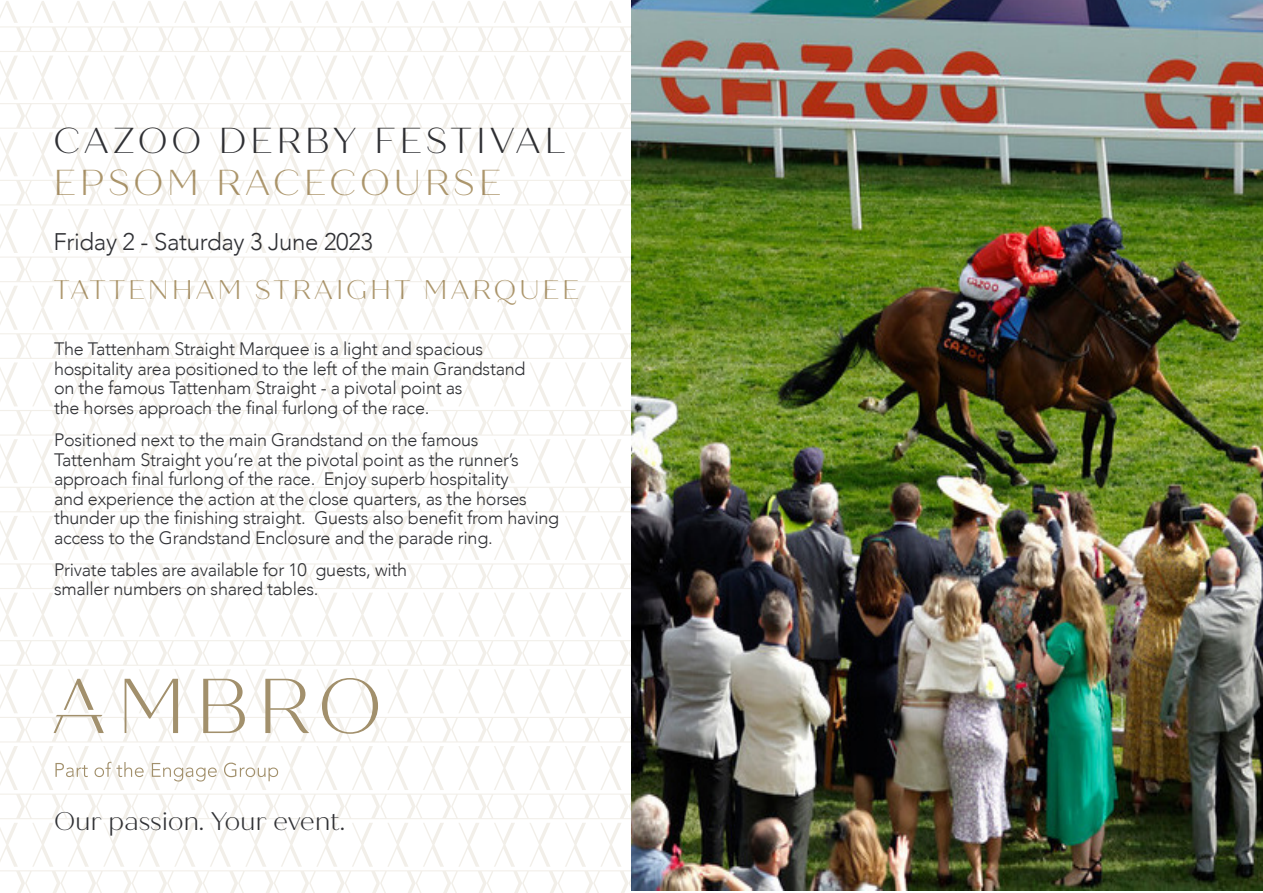
<style>
.page{position:relative;width:1263px;height:893px;background:#fff}
.page>*{position:absolute;margin:0;border:0;box-sizing:border-box;transform-origin:0 0}
.t1{font:300 36px "Quiche Sans";letter-spacing:.1em;color:#303135}
.t2{font:300 36px "Quiche Sans";letter-spacing:.1em;color:#ad976d}
.t3{font:300 27px "Quiche Sans";letter-spacing:.1em;color:#ad976d}
.t4{font:300 25.5px "Quiche Sans";letter-spacing:-.015em;color:#303135}
.t5{font:300 24px "Avenir";letter-spacing:-.015em;color:#303135}
.t6{font:300 18px/19.5px "Avenir";letter-spacing:-.015em;color:#303135}
</style>
<div class="page">
<img style="left:631px;top:0;width:632px;height:891px">
<svg style="left:0;top:333px;width:631px;height:560px"></svg>
<svg style="left:0;top:333px;width:586px;height:304px"></svg>
<svg style="left:0;top:1px;width:631px;height:329px"></svg>
<svg style="left:54px;top:679px;width:50px;height:54px"></svg>
<svg style="left:125px;top:679px;width:53px;height:54px"></svg>
<svg style="left:203px;top:679px;width:42px;height:54px"></svg>
<svg style="left:265px;top:679px;width:44px;height:54px"></svg>
<svg style="left:322px;top:678px;width:56px;height:56px"></svg>
<svg style="left:55px;top:763px;width:33px;height:14px"></svg>
<svg style="left:95px;top:762px;width:49px;height:15px"></svg>
<svg style="left:152px;top:763px;width:65px;height:18px"></svg>
<svg style="left:224px;top:763px;width:54px;height:18px"></svg>
<h1 class="t1" style="left:54px;top:128px;width:514px">CAZOO DERBY FESTIVAL</h1>
<h1 class="t2" style="left:54px;top:170px;width:449px">EPSOM RACECOURSE</h1>
<h3 class="t5" style="left:54px;top:232px;width:321px">Friday 2 - Saturday 3 June 2023</h3>
<h2 class="t3" style="left:54px;top:280px;width:527px">TATTENHAM STRAIGHT MARQUEE</h2>
<p class="t6" style="left:54px;top:341px;width:473px">The Tattenham Straight Marquee is a light and spacious hospitality area positioned to the left of the main Grandstand on the famous Tattenham Straight - a pivotal point as<br>the horses approach the final furlong of the race.</p>
<p class="t6" style="left:54px;top:432px;width:507px">Positioned next to the main Grandstand on the famous Tattenham Straight you’re at the pivotal point as the runner’s approach final furlong of the race. Enjoy superb hospitality<br>and experience the action at the close quarters, as the horses thunder up the finishing straight. Guests also benefit from having access to the Grandstand Enclosure and the parade ring.</p>
<p class="t6" style="left:54px;top:561px;width:355px">Private tables are available for 10 guests, with smaller numbers on shared tables.</p>
<h3 class="t4" style="left:54px;top:811px;width:293px">Our passion. Your event.</h3>
</div>
